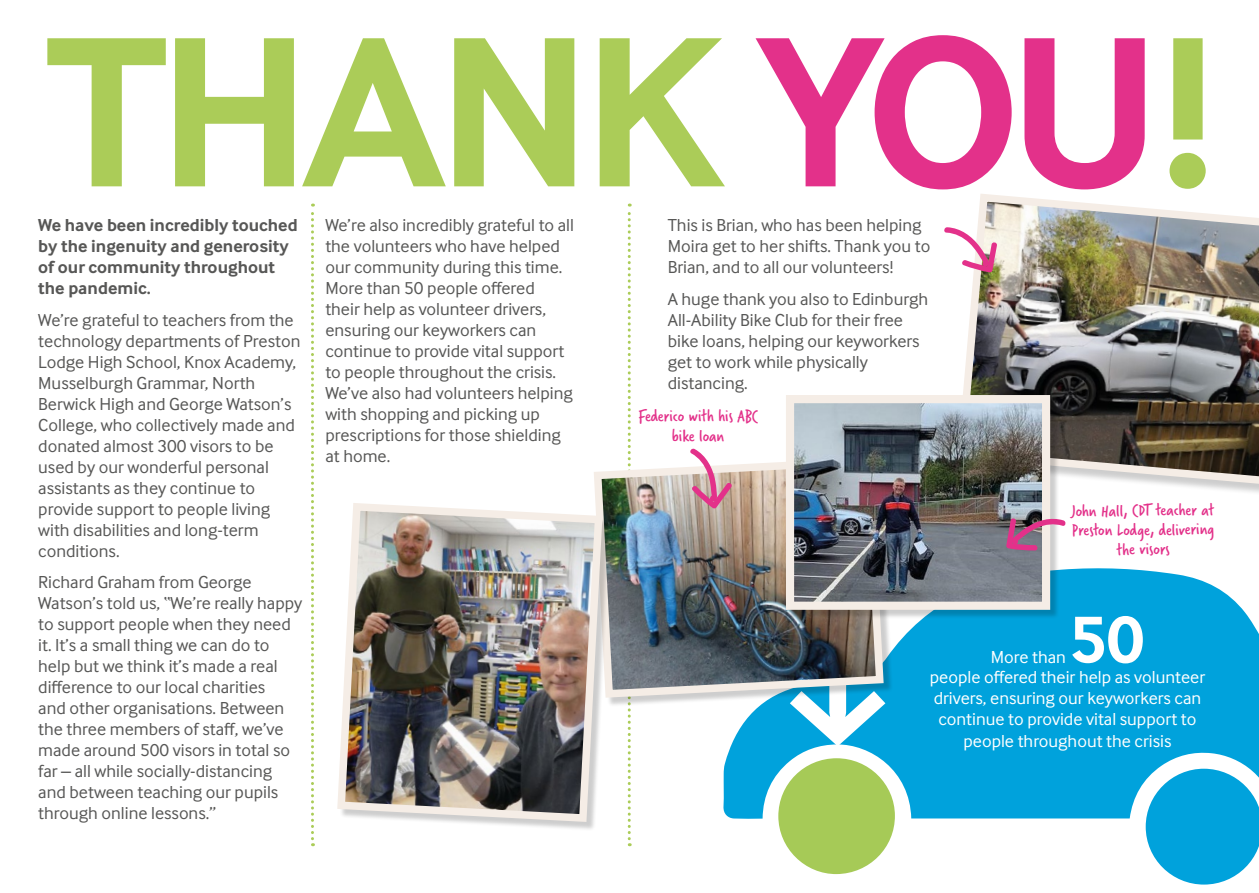
<style>
.page{position:relative;width:1259px;height:893px;background:#fff}
.page>*{position:absolute;margin:0;border:0;box-sizing:border-box;transform-origin:0 0}
.t1{font:700 222px "Inter Face";letter-spacing:-.04em;color:#abcc58}
.t2{font:700 69px "Inter Face";color:#fff}
.t3{font:18px/21px "Inter Face";color:#575756}
.t4{font:18px/21px "Inter Face";color:#fff;text-align:center}
.t5{font:700 18px/21px "Inter Face";color:#575756}
.t6{font:18px/19.5px "Verveine";letter-spacing:-.01em;color:#e3318a;text-align:center}
.s1{color:#e3318a}
</style>
<div class="page">
<svg style="left:723px;top:568px;width:536px;height:251px;fill:#00a2dc"></svg>
<svg style="left:1145px;top:768px;width:114px;height:117px"></svg>
<div style="left:778px;top:758px;width:117px;height:116px;background:#a6ca57;border-radius:50%"></div>
<div style="left:898px;top:578px;width:352px;height:148px;background:#00a2dc"></div>
<svg style="left:790px;top:707px;width:95px;height:39px"></svg>
<svg style="left:311px;top:204px;width:3px;height:642px"></svg>
<svg style="left:628px;top:204px;width:3px;height:642px"></svg>
<img style="left:963px;top:194px;width:296px;height:296px">
<div style="left:596px;top:459px;width:297px;height:248px;background:#000;opacity:.2"></div>
<img style="left:594px;top:453px;width:293px;height:249px">
<div style="left:339px;top:505px;width:273px;height:326px;background:#000;opacity:.2"></div>
<img style="left:337px;top:499px;width:269px;height:327px">
<div style="left:787px;top:397px;width:272px;height:222px;background:#000;opacity:.2"></div>
<img style="left:795px;top:404px;width:246px;height:197px">
<div style="left:786px;top:395px;width:264px;height:215px;border:8px solid #f5ede6"></div>
<svg style="left:944px;top:227px;width:53px;height:46px"></svg>
<svg style="left:1006px;top:516px;width:60px;height:35px;background:#b8849f"></svg>
<svg style="left:688px;top:448px;width:45px;height:61px"></svg>
<h1 class="t1" style="left:46px;top:-16px;width:1169px">THANK <span class="s1">YOU</span>!</h1>
<p class="t5" style="left:38px;top:214px;width:261px">We have been incredibly touched by the ingenuity and generosity of our community throughout the pandemic.</p>
<p class="t3" style="left:38px;top:309px;width:264px">We’re grateful to teachers from the technology departments of Preston<br>Lodge High School, Knox Academy,<br>Musselburgh Grammar, North<br>Berwick High and George Watson’s<br>College, who collectively made and donated almost 300 visors to be used by our wonderful personal assistants as they continue to provide support to people living with disabilities and long-term conditions.</p>
<p class="t3" style="left:38px;top:572px;width:266px">Richard Graham from George<br>Watson’s told us, “We’re really happy to support people when they need it. It’s a small thing we can do to help but we think it’s made a real difference to our local charities<br>and other organisations. Between the three members of staff, we’ve made around 500 visors in total so far – all while socially-distancing and between teaching our pupils through online lessons.”</p>
<p class="t3" style="left:325px;top:215px;width:250px">We’re also incredibly grateful to all the volunteers who have helped our community during this time.<br>More than 50 people offered<br>their help as volunteer drivers, ensuring our keyworkers can continue to provide vital support to people throughout the crisis.<br>We’ve also had volunteers helping with shopping and picking up prescriptions for those shielding at home.</p>
<p class="t3" style="left:668px;top:214px;width:264px">This is Brian, who has been helping<br>Moira get to her shifts. Thank you to<br>Brian, and to all our volunteers!</p>
<p class="t3" style="left:668px;top:288px;width:262px">A huge thank you also to Edinburgh<br>All-Ability Bike Club for their free bike loans, helping our keyworkers get to work while physically distancing.</p>
<p class="t6" style="left:638px;top:406px;width:122px">Federico with his ABC bike loan</p>
<p class="t6" style="left:1071px;top:500px;width:145px">John Hall, CDT teacher at<br>Preston Lodge, delivering the visors</p>
<h2 class="t2" style="left:1069px;top:599px;width:76px">50</h2>
<p class="t4" style="left:929px;top:667px;width:277px">people offered their help as volunteer drivers, ensuring our keyworkers can continue to provide vital support to people throughout the crisis</p>
<p class="t4" style="left:990px;top:646px;width:77px">More than</p>
</div>
